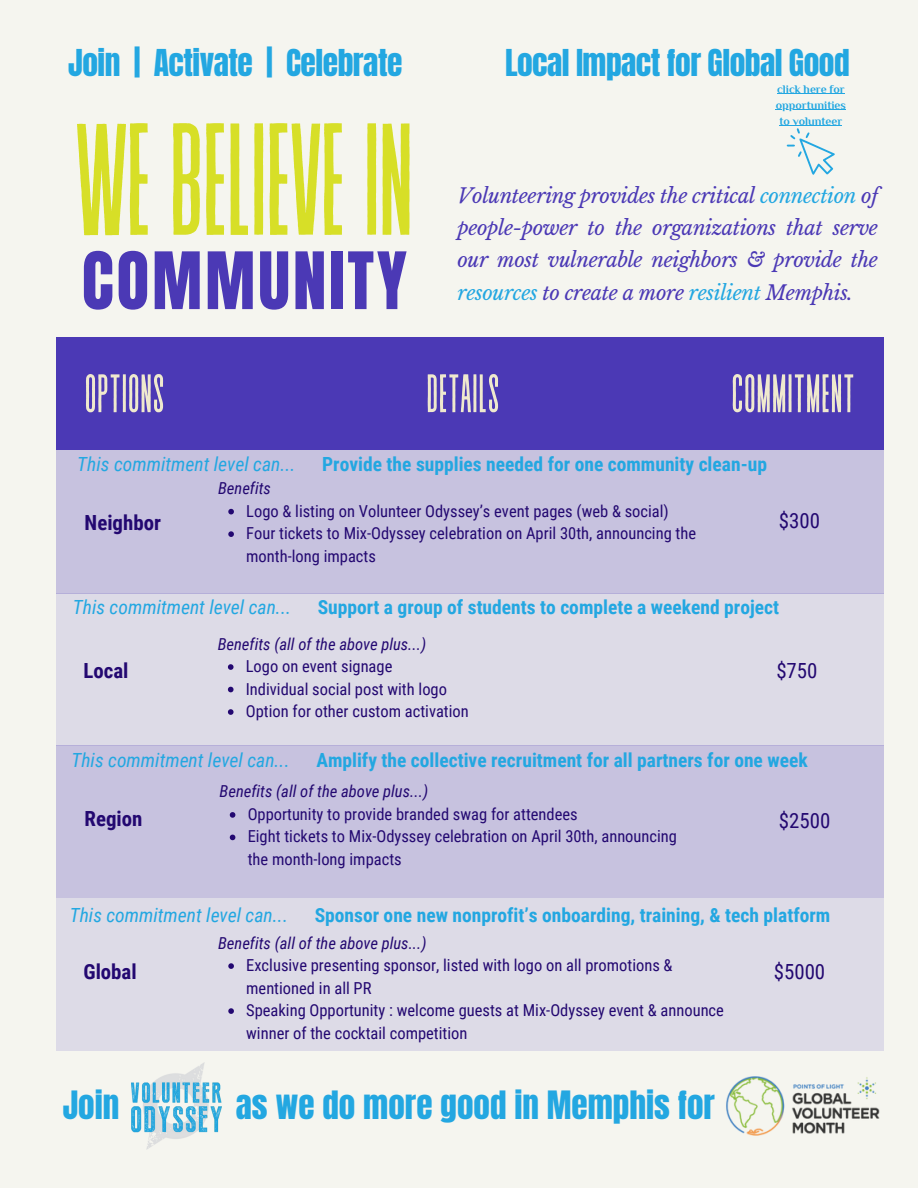
<style>
.page{position:relative;width:918px;height:1188px;background:#f5f5ef}
.page>*{position:absolute;margin:0;border:0;box-sizing:border-box;transform-origin:0 0}
.t1{font:159px "Revive 80 Tall";letter-spacing:-.03em;color:#d7df27}
.t2{font:67.2px "Anton";letter-spacing:.045em;color:#4b39b5}
.t3{font:54px "Revive 80 Tall";letter-spacing:-.01em;color:#efe9ce}
.t4{font:33.15px "Anton";color:#23a7e1}
.t5{font:31.5px "Anton";letter-spacing:-.015em;color:#23a7e1}
.t6{font:700 20.85px "Roboto Condensed";color:#230871}
.t7{font:20.85px "Roboto Condensed";color:#230871}
.t8{font:italic 20.1px/32.1px "Libre Baskerville";letter-spacing:-.02em;color:#4b39b5;text-align:justify}
.t9{font:700 19.5px "Roboto Condensed";color:#23a7e1}
.t10{font:italic 19.5px "Roboto Condensed";color:#23a7e1}
.t11{font:16.5px/22.5px "Roboto Condensed";color:#230871}
.t12{font:italic 16.5px "Roboto Condensed";color:#230871}
.t13{font:700 11.7px/15.9px "Philosopher";color:#23a7e1;text-align:center}
.s1{color:#23a7e1}
</style>
<div class="page">
<div style="left:56px;top:337px;width:828px;height:112px;background:#4b39b5"></div>
<div style="left:56px;top:441px;width:828px;height:153px;background:#c7c2df"></div>
<div style="left:56px;top:593px;width:828px;height:153px;background:#dddbe7"></div>
<div style="left:56px;top:898px;width:828px;height:153px;background:#dddbe7"></div>
<div style="left:56px;top:745px;width:828px;height:153px;background:#c7c2df"></div>
<img style="left:132px;top:1063px;width:90px;height:86px">
<img style="left:726px;top:1076px;width:154px;height:60px">
<svg style="left:228px;top:509px;width:6px;height:5px"></svg>
<svg style="left:228px;top:531px;width:6px;height:6px"></svg>
<svg style="left:228px;top:664px;width:6px;height:6px"></svg>
<svg style="left:228px;top:687px;width:6px;height:5px"></svg>
<svg style="left:228px;top:709px;width:6px;height:6px"></svg>
<svg style="left:230px;top:812px;width:5px;height:6px"></svg>
<svg style="left:230px;top:835px;width:5px;height:5px"></svg>
<svg style="left:228px;top:963px;width:6px;height:6px"></svg>
<svg style="left:228px;top:1008px;width:6px;height:6px"></svg>
<svg style="left:786px;top:128px;width:49px;height:47px"></svg>
<hr style="left:777px;top:93px;width:68px;height:1px;background:#23a7e1">
<hr style="left:776px;top:109px;width:70px;height:1px;background:#23a7e1">
<hr style="left:780px;top:125px;width:62px;height:1px;background:#23a7e1">
<h6 class="t5" style="left:68px;top:40px;width:336px">Join | Activate | Celebrate</h6>
<h6 class="t5" style="left:505px;top:40px;width:346px">Local Impact for Global Good</h6>
<p class="t1" style="left:74px;top:98px;width:343px">WEBELIEVEIN</p>
<h6 class="t2" style="left:82px;top:233px;width:327px">COMMUNITY</h6>
<h6 class="t13" style="left:777px;top:81px;width:69px">click here for</h6>
<p class="t13" style="left:776px;top:97px;width:72px">opportunities to volunteer</p>
<p class="t8" style="left:458px;top:180px;width:422px">Volunteering provides the critical <span class="s1">connection</span> of people-power to the organizations that serve our most vulnerable neighbors &amp; provide the <span class="s1">resources</span> to create a more <span class="s1">resilient</span> Memphis.</p>
<p class="t3" style="left:84px;top:366px;width:82px">OPTIONS</p>
<h3 class="t3" style="left:426px;top:366px;width:76px">DETAILS</h3>
<p class="t3" style="left:731px;top:366px;width:126px">COMMITMENT</p>
<h5 class="t10" style="left:77px;top:453px;width:220px">This commitment level can...</h5>
<h5 class="t9" style="left:322px;top:453px;width:446px">Provide the supplies needed for one community clean-up</h5>
<h1 class="t6" style="left:85px;top:511px;width:78px">Neighbor</h1>
<p class="t12" style="left:218px;top:479px;width:54px">Benefits</p>
<h6 class="t11" style="left:246px;top:500px;width:424px">Logo &amp; listing on Volunteer Odyssey’s event pages (web &amp; social)</h6>
<p class="t11" style="left:246px;top:522px;width:451px">Four tickets to Mix-Odyssey celebration on April 30th, announcing the month-long impacts</p>
<h3 class="t7" style="left:779px;top:508px;width:43px">$300</h3>
<p class="t10" style="left:73px;top:596px;width:220px">This commitment level can...</p>
<p class="t9" style="left:318px;top:596px;width:463px">Support a group of students to complete a weekend project</p>
<h2 class="t6" style="left:83px;top:658px;width:46px">Local</h2>
<p class="t12" style="left:218px;top:634px;width:210px">Benefits (all of the above plus...)</p>
<p class="t11" style="left:246px;top:655px;width:148px">Logo on event signage</p>
<p class="t11" style="left:246px;top:678px;width:203px">Individual social post with logo</p>
<p class="t11" style="left:246px;top:700px;width:225px">Option for other custom activation</p>
<h3 class="t7" style="left:776px;top:658px;width:43px">$750</h3>
<h6 class="t10" style="left:71px;top:749px;width:220px">This commitment level can...</h6>
<h6 class="t9" style="left:316px;top:749px;width:493px">Amplify the collective recruitment for all partners for one week</h6>
<h5 class="t12" style="left:220px;top:782px;width:210px">Benefits (all of the above plus...)</h5>
<h6 class="t11" style="left:248px;top:803px;width:332px">Opportunity to provide branded swag for attendees</h6>
<p class="t11" style="left:248px;top:826px;width:431px">Eight tickets to Mix-Odyssey celebration on April 30th, announcing the month-long impacts</p>
<h5 class="t6" style="left:85px;top:807px;width:59px">Region</h5>
<h6 class="t7" style="left:779px;top:809px;width:53px">$2500</h6>
<p class="t10" style="left:70px;top:904px;width:220px">This commitment level can...</p>
<p class="t9" style="left:315px;top:904px;width:517px">Sponsor one new nonprofit’s onboarding, training, &amp; tech platform</p>
<h6 class="t12" style="left:218px;top:933px;width:210px">Benefits (all of the above plus...)</h6>
<p class="t11" style="left:246px;top:954px;width:428px">Exclusive presenting sponsor, listed with logo on all promotions &amp; mentioned in all PR</p>
<p class="t11" style="left:246px;top:999px;width:479px">Speaking Opportunity : welcome guests at Mix-Odyssey event &amp; announce winner of the cocktail competition</p>
<p class="t6" style="left:83px;top:960px;width:55px">Global</p>
<p class="t7" style="left:774px;top:959px;width:53px">$5000</p>
<h4 class="t4" style="left:63px;top:1081px;width:58px">Join</h4>
<h4 class="t4" style="left:236px;top:1081px;width:481px">as we do more good in Memphis for</h4>
</div>
